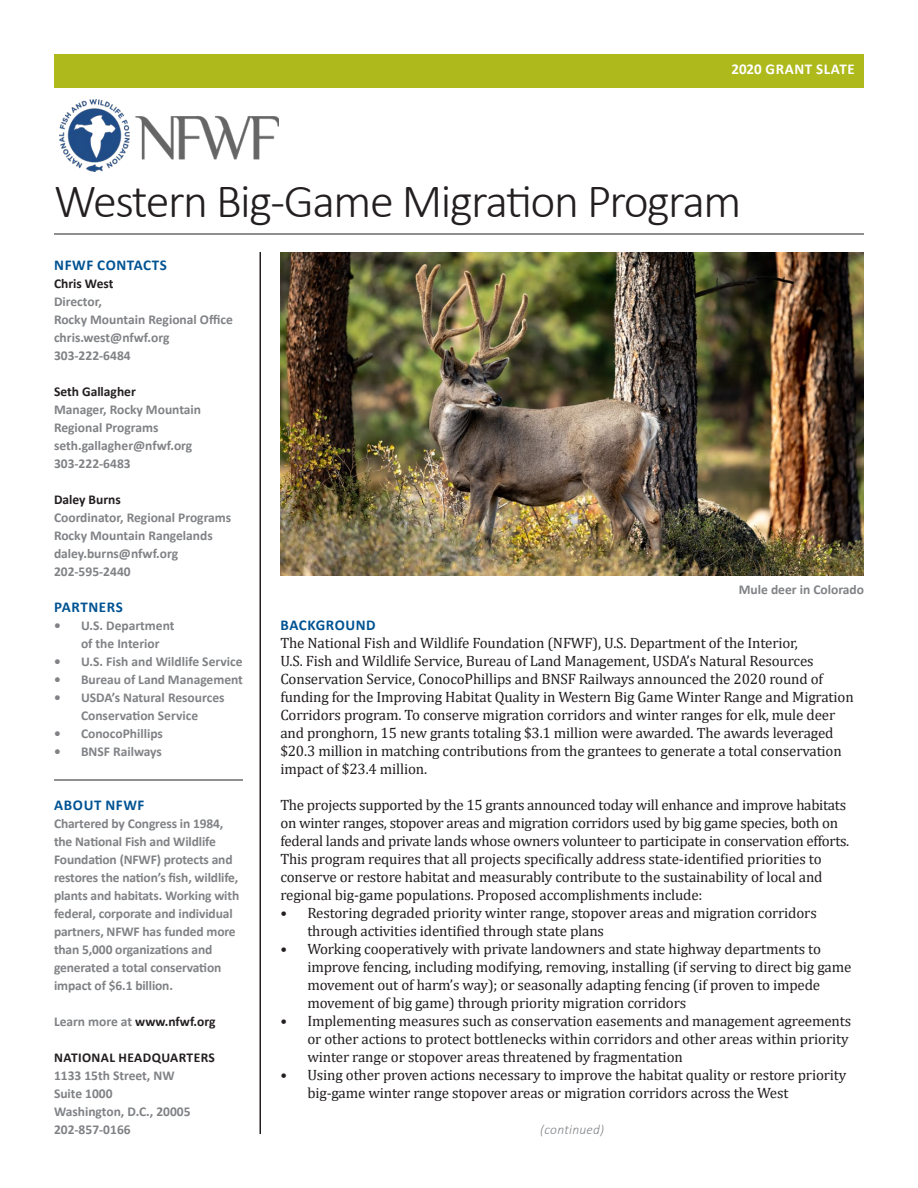
<style>
.page{position:relative;width:918px;height:1188px;background:#fff}
.page>*{position:absolute;margin:0;border:0;box-sizing:border-box;transform-origin:0 0}
.t1{font:300 48px "Calibri";letter-spacing:-.03em;color:#231f20}
.t2{font:15px/18px "Cambria";letter-spacing:-.01em;color:#231f20}
.t3{font:700 15px "Calibri";letter-spacing:.04em;color:#015393}
.t4{font:700 15px "Calibri";letter-spacing:.04em;color:#fff}
.t5{font:700 13.5px/18px "Calibri";color:#808285}
.t6{font:700 13.5px "Calibri";color:#231f20}
.t7{font:700 13.5px/18px "Calibri";letter-spacing:.02em;color:#231f20}
.t8{font:italic 300 13.5px "Calibri";letter-spacing:.02em;color:#808285}
.s1{color:#808285}
</style>
<div class="page">
<img style="left:60px;top:100px;width:219px;height:71px">
<hr style="left:54px;top:234px;width:810px;height:1px;background:#231f20">
<div style="left:54px;top:54px;width:810px;height:33px;background:#aeb91c"></div>
<hr style="left:260px;top:252px;width:1px;height:882px;background:#231f20">
<img style="left:280px;top:252px;width:584px;height:324px">
<hr style="left:54px;top:780px;width:189px;height:1px;background:#231f20">
<p class="t4" style="left:731px;top:59px;width:125px">2020 GRANT SLATE</p>
<p class="t1" style="left:54px;top:171px;width:689px">Western Big-Game Migration Program</p>
<p class="t3" style="left:54px;top:254px;width:114px">NFWF CONTACTS</p>
<p class="t6" style="left:54px;top:274px;width:61px">Chris West</p>
<p class="t5" style="left:54px;top:292px;width:180px">Director,<br>Rocky Mountain Regional Office</p>
<p class="t5" style="left:54px;top:328px;width:117px">chris.west@nfwf.org</p>
<p class="t5" style="left:54px;top:346px;width:78px">303-222-6484</p>
<p class="t6" style="left:54px;top:382px;width:83px">Seth Gallagher</p>
<p class="t5" style="left:54px;top:400px;width:149px">Manager, Rocky Mountain<br>Regional Programs</p>
<p class="t5" style="left:54px;top:436px;width:140px">seth.gallagher@nfwf.org</p>
<p class="t5" style="left:54px;top:454px;width:78px">303-222-6483</p>
<p class="t6" style="left:54px;top:490px;width:68px">Daley Burns</p>
<p class="t5" style="left:54px;top:508px;width:179px">Coordinator, Regional Programs</p>
<p class="t5" style="left:54px;top:526px;width:160px">Rocky Mountain Rangelands</p>
<p class="t5" style="left:54px;top:544px;width:126px">daley.burns@nfwf.org</p>
<p class="t5" style="left:54px;top:562px;width:78px">202-595-2440</p>
<p class="t3" style="left:54px;top:596px;width:70px">PARTNERS</p>
<p class="t5" style="left:81px;top:616px;width:95px;text-indent:-27px">• U.S. Department of the Interior</p>
<p class="t5" style="left:54px;top:652px;width:190px">• U.S. Fish and Wildlife Service</p>
<p class="t5" style="left:54px;top:670px;width:190px">• Bureau of Land Management</p>
<p class="t5" style="left:54px;top:688px;width:172px;text-align:center">• USDA’s Natural Resources<br>Conservation Service</p>
<p class="t5" style="left:54px;top:724px;width:111px">• ConocoPhillips</p>
<p class="t5" style="left:54px;top:742px;width:110px">• BNSF Railways</p>
<p class="t3" style="left:54px;top:794px;width:92px">ABOUT NFWF</p>
<p class="t5" style="left:54px;top:814px;width:187px">Chartered by Congress in 1984, the National Fish and Wildlife<br>Foundation (NFWF) protects and restores the nation’s fish, wildlife, plants and habitats. Working with federal, corporate and individual partners, NFWF has funded more than 5,000 organizations and generated a total conservation impact of $6.1 billion.</p>
<p class="t6" style="left:54px;top:1012px;width:163px"><span class="s1">Learn more at</span> www.nfwf.org</p>
<p class="t7" style="left:54px;top:1048px;width:162px">NATIONAL HEADQUARTERS<br><span class="s1">1133 15th Street, NW</span></p>
<p class="t5" style="left:54px;top:1084px;width:60px">Suite 1000</p>
<p class="t5" style="left:54px;top:1102px;width:138px">Washington, D.C., 20005<br>202-857-0166</p>
<p class="t5" style="left:739px;top:580px;width:127px">Mule deer in Colorado</p>
<p class="t3" style="left:281px;top:614px;width:97px">BACKGROUND</p>
<p class="t2" style="left:280px;top:634px;width:575px">The National Fish and Wildlife Foundation (NFWF), U.S. Department of the Interior,<br>U.S. Fish and Wildlife Service, Bureau of Land Management, USDA’s Natural Resources Conservation Service, ConocoPhillips and BNSF Railways announced the 2020 round of funding for the Improving Habitat Quality in Western Big Game Winter Range and Migration Corridors program. To conserve migration corridors and winter ranges for elk, mule deer and pronghorn, 15 new grants totaling $3.1 million were awarded. The awards leveraged $20.3 million in matching contributions from the grantees to generate a total conservation impact of $23.4 million.</p>
<p class="t2" style="left:280px;top:796px;width:571px">The projects supported by the 15 grants announced today will enhance and improve habitats on winter ranges, stopover areas and migration corridors used by big game species, both on federal lands and private lands whose owners volunteer to participate in conservation efforts.<br>This program requires that all projects specifically address state-identified priorities to conserve or restore habitat and measurably contribute to the sustainability of local and regional big-game populations. Proposed accomplishments include:</p>
<p class="t2" style="left:307px;top:904px;width:511px;text-indent:-27px">• Restoring degraded priority winter range, stopover areas and migration corridors through activities identified through state plans</p>
<p class="t2" style="left:307px;top:940px;width:546px;text-indent:-27px">• Working cooperatively with private landowners and state highway departments to improve fencing, including modifying, removing, installing (if serving to direct big game movement out of harm’s way); or seasonally adapting fencing (if proven to impede movement of big game) through priority migration corridors</p>
<p class="t2" style="left:307px;top:1012px;width:545px;text-indent:-27px">• Implementing measures such as conservation easements and management agreements or other actions to protect bottlenecks within corridors and other areas within priority winter range or stopover areas threatened by fragmentation</p>
<p class="t2" style="left:307px;top:1066px;width:541px;text-indent:-27px">• Using other proven actions necessary to improve the habitat quality or restore priority big-game winter range stopover areas or migration corridors across the West</p>
<p class="t8" style="left:540px;top:1121px;width:66px">(continued)</p>
</div>
